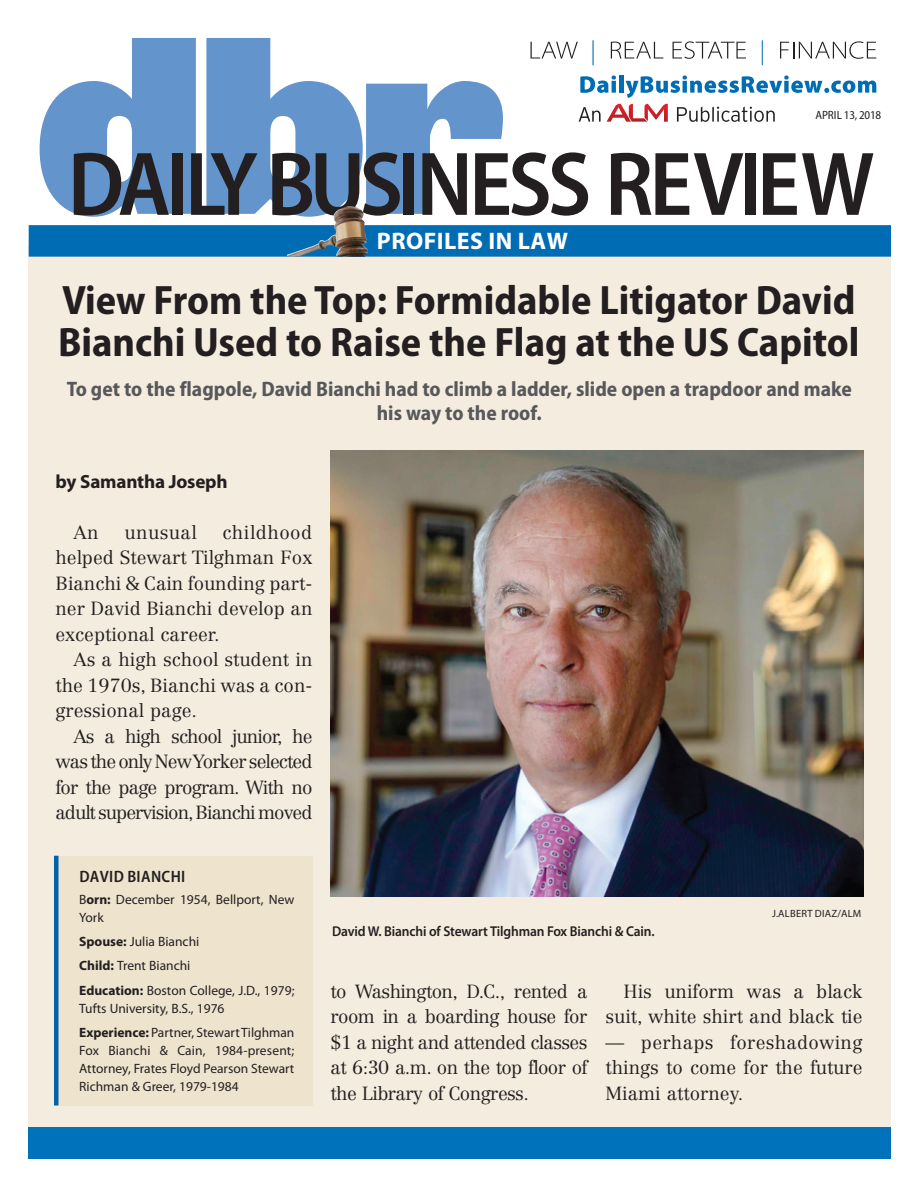
<style>
.page{position:relative;width:918px;height:1188px;background:#fff}
.page>*{position:absolute;margin:0;border:0;box-sizing:border-box;transform-origin:0 0}
.t1{font:600 semi-condensed 91.35px "Myriad Pro";letter-spacing:-.05em;color:#231f20}
.t2{font:700 semi-condensed 41.25px/41.2px "Myriad Pro";color:#231f20}
.t3{font:300 semi-expanded 24.9px "Myriad Pro";color:#006cb3}
.t4{font:700 24px "Myriad Pro";letter-spacing:.02em;color:#fff}
.t5{font:700 semi-condensed 21px/24px "Myriad Pro";color:#57585a;text-align:center}
.t6{font:700 19.2px "Myriad Pro";letter-spacing:-.01em;color:#231f20}
.t7{font:300 18.75px/25.5px "Centennial LT Std";color:#231f20;text-align:justify}
.t8{font:300 18.75px "Centennial LT Std";letter-spacing:.03em;color:#231f20}
.t9{font:600 semi-condensed 16.5px "Myriad Pro";letter-spacing:.02em;color:#231f20}
.t10{font:600 14.25px "Myriad Pro";letter-spacing:-.01em;color:#231f20;scale:.95 1}
.t11{font:13.5px/18px "Myriad Pro";color:#231f20}
.t12{font:semi-condensed 12px "Myriad Pro";letter-spacing:-.01em;color:#231f20}
.t13{font:10.5px "Myriad Pro";letter-spacing:.02em;color:#231f20}
.s1{font-weight:700}
</style>
<div class="page">
<svg style="left:40px;top:38px;width:156px;height:179px"></svg>
<svg style="left:206px;top:38px;width:297px;height:176px"></svg>
<svg style="left:531px;top:42px;width:47px;height:17px"></svg>
<svg style="left:611px;top:42px;width:52px;height:17px"></svg>
<svg style="left:673px;top:41px;width:73px;height:18px"></svg>
<svg style="left:780px;top:41px;width:96px;height:18px"></svg>
<svg style="left:580px;top:75px;width:36px;height:18px"></svg>
<div style="left:619px;top:76px;width:5px;height:17px;background:#006cb3"></div>
<svg style="left:626px;top:75px;width:250px;height:23px"></svg>
<svg style="left:579px;top:107px;width:22px;height:15px"></svg>
<svg style="left:677px;top:107px;width:98px;height:15px"></svg>
<svg style="left:607px;top:104px;width:61px;height:18px"></svg>
<div style="left:29px;top:246px;width:862px;height:902px;background:#f4ecdf"></div>
<div style="left:29px;top:225px;width:862px;height:32px;background:#006cb3"></div>
<img style="left:287px;top:206px;width:81px;height:51px">
<div style="left:55px;top:856px;width:257px;height:250px;background:#eee3cd"></div>
<hr style="left:54px;top:856px;width:4px;height:250px;background:#0161ab">
<div style="left:28px;top:1128px;width:862px;height:31px;background:#0072bc"></div>
<img style="left:331px;top:451px;width:532px;height:445px">
<h3 class="t3" style="left:590px;top:36px;width:7px">|</h3>
<h3 class="t3" style="left:760px;top:36px;width:7px">|</h3>
<p class="t12" style="left:815px;top:109px;width:67px">april 13, 2018</p>
<h1 class="t1" style="left:68px;top:134px;width:808px">DAILY BUSINESS REVIEW</h1>
<p class="t4" style="left:377px;top:226px;width:193px">PROFILES IN LAW</p>
<h2 class="t2" style="left:58px;top:281px;width:803px">View From the Top: Formidable Litigator David<br>Bianchi Used to Raise the Flag at the US Capitol</h2>
<p class="t5" style="left:67px;top:378px;width:787px">To get to the flagpole, David Bianchi had to climb a ladder, slide open a trapdoor and make his way to the roof.</p>
<p class="t6" style="left:56px;top:469px;width:174px">by Samantha Joseph</p>
<p class="t7" style="left:74px;top:519px;width:27px">An</p>
<p class="t8" style="left:124px;top:521px;width:74px">unusual</p>
<p class="t7" style="left:56px;top:519px;width:258px;text-indent:167px">childhood helped Stewart Tilghman Fox Bianchi &amp; Cain founding part&shy;ner David Bianchi develop an exceptional career.</p>
<p class="t7" style="left:56px;top:647px;width:258px;text-indent:18px">As a high school student in the 1970s, Bianchi was a con&shy;gressional page.</p>
<p class="t7" style="left:56px;top:723px;width:259px;text-indent:18px">As a high school junior, he was the only New Yorker selected for the page program. With no adult supervision, Bianchi moved</p>
<p class="t9" style="left:79px;top:867px;width:108px">DAVID BIANCHI</p>
<p class="t11" style="left:79px;top:890px;width:217px">B<span class="s1">orn:</span> December 1954, Bellport, New<br>York</p>
<p class="t11" style="left:79px;top:929px;width:217px;line-height:24.2px"><span class="s1">Spouse:</span> Julia Bianchi<br><span class="s1">Child:</span> Trent Bianchi<br><span class="s1">Education:</span> Boston College, J.D., 1979;</p>
<p class="t11" style="left:79px;top:996px;width:217px;line-height:24.2px">Tufts University, B.S., 1976<br><span class="s1">Experience:</span> Partner, Stewart Tilghman</p>
<p class="t11" style="left:79px;top:1041px;width:217px;text-align:justify">Fox Bianchi &amp; Cain, 1984-present; Attorney, Frates Floyd Pearson Stewart Richman &amp; Greer, 1979-1984</p>
<p class="t10" style="left:332px;top:922px;width:341px">David W. Bianchi of Stewart Tilghman Fox Bianchi &amp; Cain.</p>
<p class="t13" style="left:772px;top:907px;width:91px">J.Albert Diaz/ALM</p>
<p class="t7" style="left:331px;top:978px;width:259px">to Washington, D.C., rented a room in a boarding house for $1 a night and attended classes at 6:30 a.m. on the top floor of the Library of Congress.</p>
<p class="t7" style="left:606px;top:978px;width:259px;text-align:right">His uniform was a black suit, white shirt and black tie</p>
<p class="t7" style="left:606px;top:1029px;width:258px">— perhaps foreshadowing things to come for the future Miami attorney.</p>
</div>
